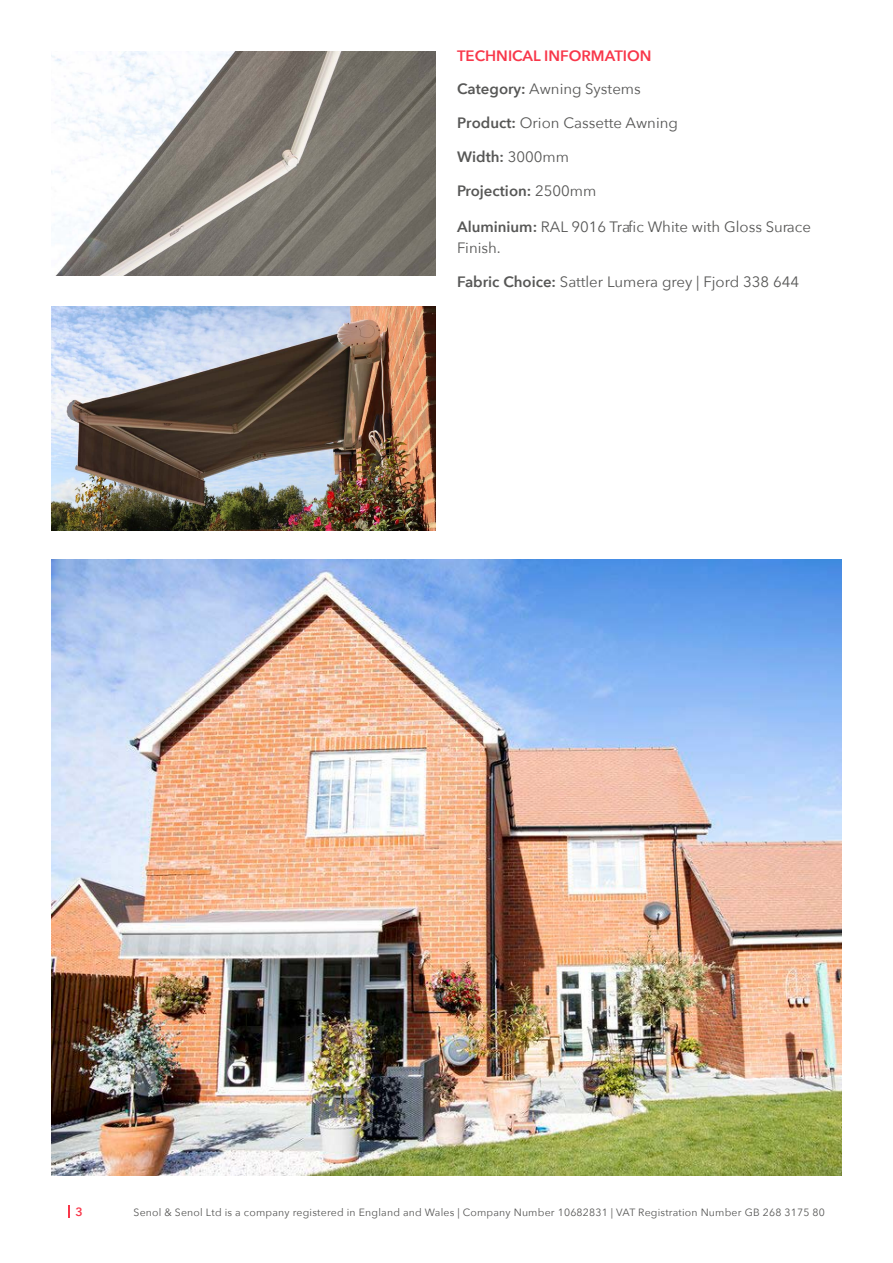
<style>
.page{position:relative;width:893px;height:1263px;background:#fff}
.page>*{position:absolute;margin:0;border:0;box-sizing:border-box;transform-origin:0 0}
.t1{font:15px/21px "Avenir Next";color:#575756}
.t2{font:600 15px "Avenir Next";color:#575756}
.t3{font:600 15px "Avenir Next";color:#f8374a}
.t4{font:600 12px "Avenir Next";color:#f8374a}
.t5{font:10.5px "Avenir Next";letter-spacing:.02em;color:#575756}
.s1{font-weight:600}
.s2{font-weight:400}
</style>
<div class="page">
<svg style="left:69px;top:1205px;width:1px;height:13px"></svg>
<img style="left:52px;top:306px;width:383px;height:225px">
<img style="left:51px;top:559px;width:791px;height:617px">
<img style="left:51px;top:51px;width:385px;height:225px">
<p class="t3" style="left:457px;top:42px;width:196px">TECHNICAL INFORMATION</p>
<p class="t1" style="left:457px;top:78px;width:185px"><span class="s1">Category:</span> Awning Systems</p>
<p class="t1" style="left:457px;top:112px;width:222px"><span class="s1">Product:</span> Orion Cassette Awning</p>
<p class="t2" style="left:457px;top:144px;width:113px">Width: <span class="s2">3000mm</span></p>
<p class="t2" style="left:457px;top:177px;width:141px">Projection: <span class="s2">2500mm</span></p>
<p class="t1" style="left:457px;top:215px;width:355px"><span class="s1">Aluminium:</span> RAL 9016 Trafic White with Gloss Surace<br>Finish.</p>
<p class="t1" style="left:457px;top:270px;width:343px"><span class="s1">Fabric Choice:</span> Sattler Lumera grey | Fjord 338 644</p>
<p class="t4" style="left:75px;top:1201px;width:9px">3</p>
<p class="t5" style="left:134px;top:1203px;width:693px">Senol &amp; Senol Ltd is a company registered in England and Wales | Company Number 10682831 | VAT Registration Number GB 268 3175 80</p>
</div>
